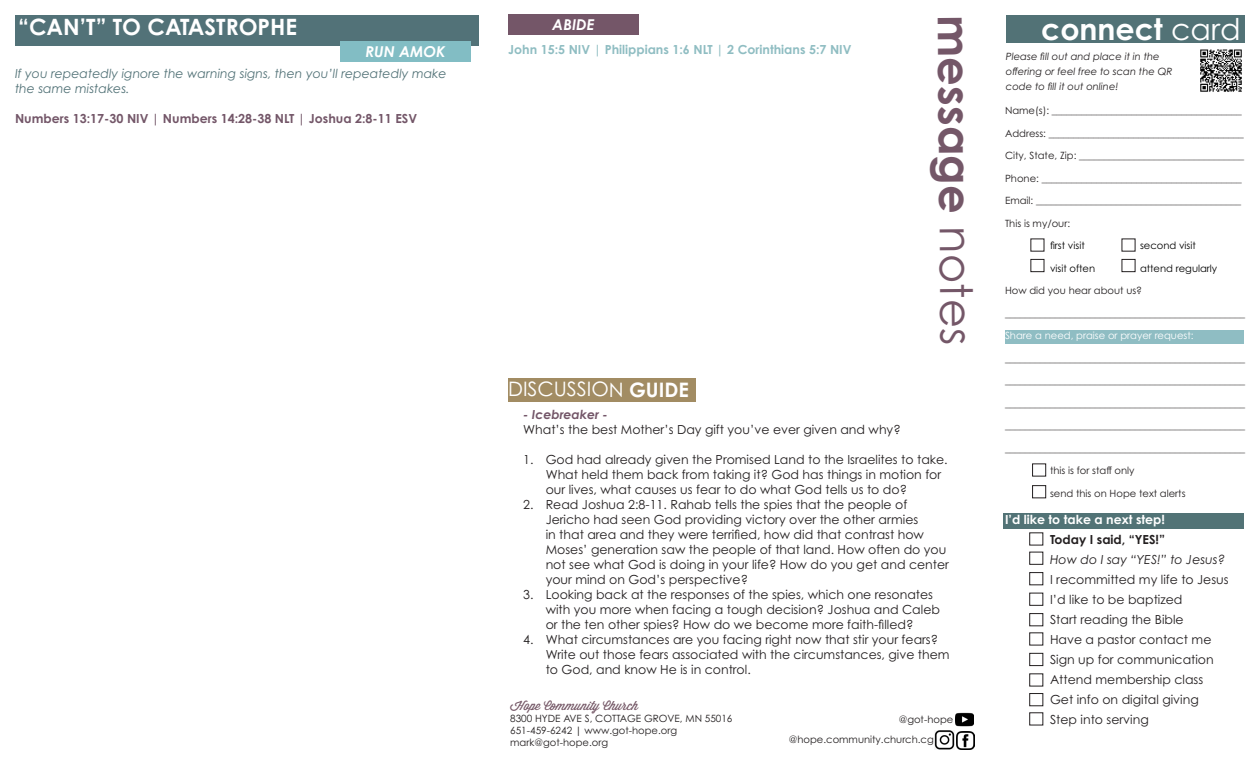
<style>
.page{position:relative;width:1260px;height:765px;background:#fff}
.page>*{position:absolute;margin:0;border:0;box-sizing:border-box;transform-origin:0 0}
.t1{font:700 45px "Century Gothic Pro";color:#745768}
.t2{font:700 30px "Century Gothic Pro";color:#fff}
.t3{font:26.25px "Wisdom Script";color:#fff}
.t4{font:700 22.5px "Century Gothic Pro";color:#fff}
.t5{font:20px "Century Gothic Pro";letter-spacing:-.005em;color:#fff}
.t6{font:italic 700 15px "Century Gothic Pro";color:#fff}
.t7{font:12.5px/15px "Century Gothic Pro";color:#231f20}
.t8{font:italic 12.5px/15px "Century Gothic Pro";color:#527277}
.t9{font:700 12.5px "Century Gothic Pro";color:#735668}
.t10{font:700 12.5px "Century Gothic Pro";color:#8fbdc2}
.t11{font:700 12.5px "Century Gothic Pro";color:#fff}
.t12{font:italic 12.5px "Century Gothic Pro";color:#231f20}
.t13{font:12.5px "Wisdom Script";color:#755867}
.t14{font:700 12.5px "Century Gothic Pro";color:#231f20}
.t15{font:italic 700 12.5px "Century Gothic Pro";color:#735668}
.t16{font:10px "Century Gothic Pro";color:#231f20}
.t17{font:italic 10px/15px "Century Gothic Pro";color:#231f20}
.t18{font:10px "Century Gothic Pro";color:#000}
.t19{font:10px "Century Gothic Pro";color:#fff}
.s1{font-weight:400}
.s2{font-weight:700}
</style>
<div class="page">
<div style="left:15px;top:15px;width:463px;height:31px;background:#527278"></div>
<img style="left:935px;top:730px;width:39px;height:20px">
<div style="left:508px;top:379px;width:188px;height:23px;background:#a28c63"></div>
<img style="left:955px;top:712px;width:18px;height:15px">
<div style="left:340px;top:41px;width:131px;height:21px;background:#82bdc4"></div>
<div style="left:1007px;top:15px;width:238px;height:27px;background:#527276"></div>
<div style="left:1005px;top:330px;width:238px;height:13px;background:#8fbdc3"></div>
<div style="left:1032px;top:464px;width:14px;height:12px;border:1px solid #231f20"></div>
<div style="left:1032px;top:485px;width:14px;height:13px;border:1px solid #231f20"></div>
<div style="left:1031px;top:259px;width:13px;height:13px;border:1px solid #231f20"></div>
<div style="left:1122px;top:259px;width:13px;height:13px;border:1px solid #231f20"></div>
<img style="left:1200px;top:49px;width:42px;height:43px">
<div style="left:1004px;top:513px;width:240px;height:16px;background:#527376"></div>
<div style="left:1029px;top:533px;width:14px;height:12px;border:1px solid #231f20"></div>
<div style="left:1029px;top:552px;width:14px;height:13px;border:1px solid #231f20"></div>
<div style="left:1029px;top:572px;width:14px;height:13px;border:1px solid #231f20"></div>
<div style="left:1029px;top:593px;width:14px;height:13px;border:1px solid #231f20"></div>
<div style="left:1029px;top:613px;width:14px;height:13px;border:1px solid #231f20"></div>
<div style="left:1029px;top:633px;width:14px;height:12px;border:1px solid #231f20"></div>
<div style="left:1029px;top:653px;width:14px;height:13px;border:1px solid #231f20"></div>
<div style="left:1029px;top:674px;width:14px;height:12px;border:1px solid #231f20"></div>
<div style="left:1029px;top:693px;width:14px;height:13px;border:1px solid #231f20"></div>
<div style="left:1029px;top:712px;width:14px;height:13px;border:1px solid #231f20"></div>
<div style="left:508px;top:14px;width:131px;height:21px;background:#745668"></div>
<p class="t3" style="left:21px;top:9px;width:328px">You’ve Got to Be Kidding Me!</p>
<p class="t1" style="left:981px;top:14px;width:332px;rotate:89deg">message <span class="s1">notes</span></p>
<p class="t4" style="left:18px;top:13px;width:280px">“CAN’T” TO CATASTROPHE</p>
<p class="t8" style="left:15px;top:66px;width:433px">If you repeatedly ignore the warning signs, then you’ll repeatedly make the same mistakes.</p>
<p class="t9" style="left:15px;top:111px;width:404px">Numbers 13:17-30 NIV | Numbers 14:28-38 NLT | Joshua 2:8-11 ESV</p>
<p class="t6" style="left:552px;top:15px;width:44px">ABIDE</p>
<p class="t6" style="left:365px;top:42px;width:82px">RUN AMOK</p>
<p class="t10" style="left:508px;top:42px;width:345px">John 15:5 NIV | Philippians 1:6 NLT | 2 Corinthians 5:7 NIV</p>
<p class="t5" style="left:508px;top:377px;width:182px">DISCUSSION <span class="s2">GUIDE</span></p>
<p class="t15" style="left:523px;top:406px;width:86px">- Icebreaker -</p>
<p class="t7" style="left:523px;top:421px;width:379px">What’s the best Mother’s Day gift you’ve ever given and why?</p>
<p class="t7" style="left:546px;top:451px;width:404px;text-indent:-22px">1. God had already given the Promised Land to the Israelites to take.<br>What held them back from taking it? God has things in motion for our lives, what causes us fear to do what God tells us to do?</p>
<p class="t7" style="left:546px;top:496px;width:405px;text-indent:-22px">2. Read Joshua 2:8-11. Rahab tells the spies that the people of Jericho had seen God providing victory over the other armies<br>in that area and they were terrified, how did that contrast how Moses’ generation saw the people of that land. How often do you not see what God is doing in your life? How do you get and center your mind on God’s perspective?</p>
<p class="t7" style="left:546px;top:586px;width:396px;text-indent:-22px">3. Looking back at the responses of the spies, which one resonates with you more when facing a tough decision? Joshua and Caleb or the ten other spies? How do we become more faith-filled?</p>
<p class="t7" style="left:546px;top:631px;width:406px;text-indent:-22px">4. What circumstances are you facing right now that stir your fears?<br>Write out those fears associated with the circumstances, give them to God, and know He is in control.</p>
<p class="t13" style="left:510px;top:696px;width:130px">Hope Community Church</p>
<p class="t16" style="left:510px;top:713px;width:224px">8300 HYDE AVE S, COTTAGE GROVE, MN 55016</p>
<p class="t16" style="left:510px;top:725px;width:169px">651-459-6242 | www.got-hope.org</p>
<p class="t16" style="left:510px;top:737px;width:99px">mark@got-hope.org</p>
<p class="t16" style="left:789px;top:733px;width:147px">@hope.community.church.cg</p>
<p class="t16" style="left:899px;top:713px;width:56px">@got-hope</p>
<p class="t2" style="left:1041px;top:10px;width:201px">connect <span class="s1">card</span></p>
<p class="t17" style="left:1006px;top:49px;width:168px">Please fill out and place it in the offering or feel free to scan the QR code to fill it out online!</p>
<p class="t16" style="left:1005px;top:105px;width:238px">Name(s): ______________________________________</p>
<p class="t16" style="left:1005px;top:127px;width:240px">Address: _______________________________________</p>
<p class="t16" style="left:1005px;top:150px;width:241px">City, State, Zip: _________________________________</p>
<p class="t16" style="left:1005px;top:172px;width:238px">Phone: ________________________________________</p>
<p class="t16" style="left:1005px;top:195px;width:238px">Email: _________________________________________</p>
<p class="t16" style="left:1005px;top:217px;width:67px">This is my/our:</p>
<p class="t18" style="left:1050px;top:240px;width:36px">first visit</p>
<p class="t18" style="left:1140px;top:240px;width:57px">second visit</p>
<p class="t18" style="left:1050px;top:262px;width:47px">visit often</p>
<p class="t18" style="left:1140px;top:262px;width:79px">attend regularly</p>
<p class="t16" style="left:1005px;top:285px;width:139px">How did you hear about us?</p>
<p class="t16" style="left:1005px;top:307px;width:241px">________________________________________________</p>
<p class="t19" style="left:1005px;top:330px;width:190px">Share a need, praise or prayer request:</p>
<p class="t16" style="left:1005px;top:352px;width:241px">________________________________________________</p>
<p class="t16" style="left:1005px;top:375px;width:241px">________________________________________________</p>
<p class="t16" style="left:1005px;top:397px;width:241px">________________________________________________</p>
<p class="t16" style="left:1005px;top:420px;width:241px">________________________________________________</p>
<p class="t16" style="left:1005px;top:442px;width:241px">________________________________________________</p>
<p class="t16" style="left:1050px;top:465px;width:86px">this is for staff only</p>
<p class="t16" style="left:1050px;top:487px;width:137px">send this on Hope text alerts</p>
<p class="t11" style="left:1005px;top:512px;width:161px">I’d like to take a next step!</p>
<p class="t14" style="left:1050px;top:532px;width:117px">Today I said, “YES!”</p>
<p class="t12" style="left:1050px;top:552px;width:177px">How do I say “YES!” to Jesus?</p>
<p class="t7" style="left:1050px;top:572px;width:180px">I recommitted my life to Jesus</p>
<p class="t7" style="left:1050px;top:592px;width:134px">I’d like to be baptized</p>
<p class="t7" style="left:1050px;top:612px;width:135px">Start reading the Bible</p>
<p class="t7" style="left:1050px;top:632px;width:163px">Have a pastor contact me</p>
<p class="t7" style="left:1050px;top:652px;width:165px">Sign up for communication</p>
<p class="t7" style="left:1050px;top:672px;width:155px">Attend membership class</p>
<p class="t7" style="left:1050px;top:692px;width:150px">Get info on digital giving</p>
<p class="t7" style="left:1050px;top:712px;width:100px">Step into serving</p>
</div>
